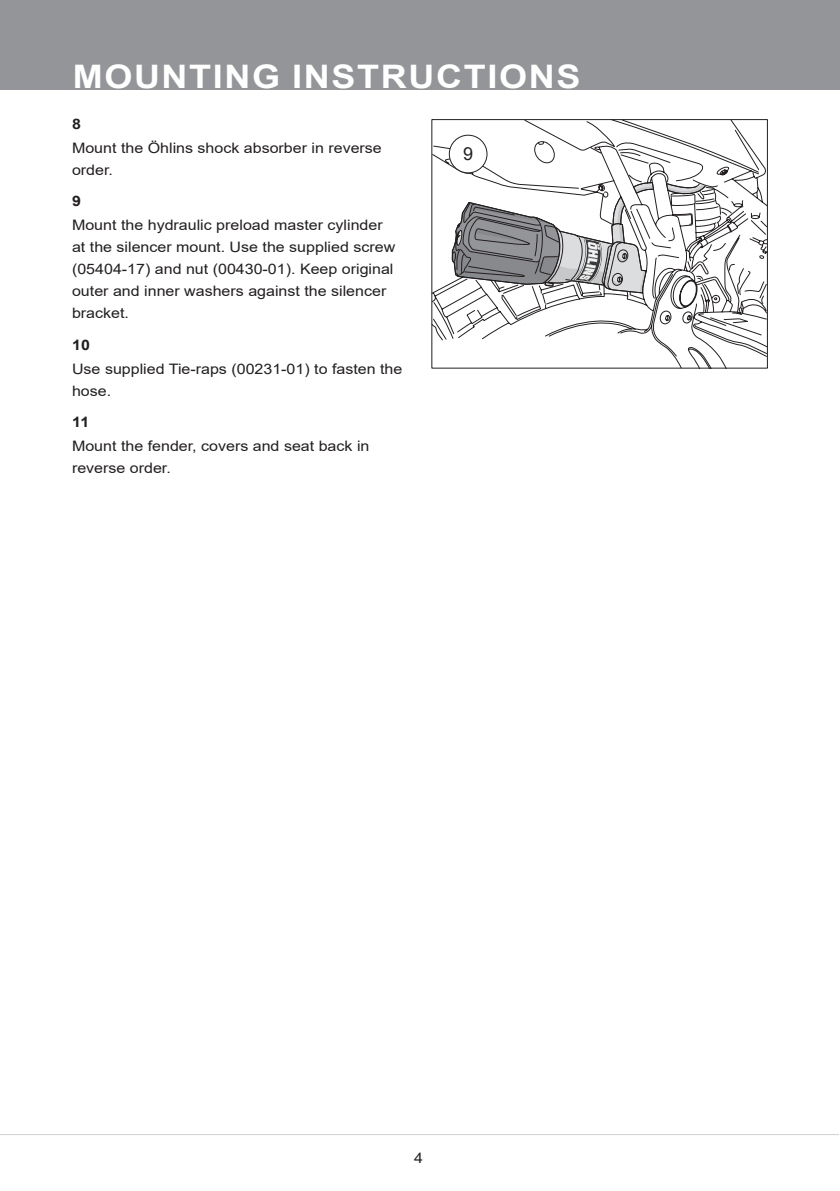
<style>
.page{position:relative;width:840px;height:1191px;background:#fff}
.page>*{position:absolute;margin:0;border:0;box-sizing:border-box;transform-origin:0 0}
._3_Header_Page_header_white{font:700 32.4px "Arial";letter-spacing:.045em;color:#fff;scale:1.11 1}
._10_Figure_no{font:18px "Arial";color:#231f20}
._6_Body_type{font:14.4px/22px "Arial";color:#231f20;scale:1.11 1}
._7_Body_type_StepNo_Small_Header{font:700 14.4px "Arial";color:#231f20;scale:1.11 1}
</style>
<div class="page">
<div style="left:0;top:0;width:839px;height:90px;background:#939598"></div>
<hr style="left:0;top:1134px;width:838px;height:1px;background:#d1d2d4">
<svg style="left:433px;top:121px;width:332px;height:246px"></svg>
<svg style="left:674px;top:214px;width:17px;height:10px"></svg>
<svg style="left:665px;top:183px;width:40px;height:11px"></svg>
<svg style="left:451px;top:182px;width:203px;height:112px"></svg>
<div style="left:431px;top:119px;width:336px;height:250px;border:1px solid #231f20"></div>
<div style="left:449px;top:135px;width:37px;height:38px;background:#fff;border-radius:50%"></div>
<div style="left:448px;top:135px;width:39px;height:38px;border:1px solid #231f20;border-radius:50%"></div>
<p class="_3_Header_Page_header_white" style="left:73px;top:53px;width:458px">MOUNTING INSTRUCTIONS</p>
<p class="_7_Body_type_StepNo_Small_Header" style="left:72px;top:113px;width:10px">8</p>
<p class="_6_Body_type" style="left:72px;top:137px;width:280px">Mount the Öhlins shock absorber in reverse order.</p>
<p class="_7_Body_type_StepNo_Small_Header" style="left:72px;top:191px;width:10px">9</p>
<p class="_6_Body_type" style="left:72px;top:214px;width:292px">Mount the hydraulic preload master cylinder at the silencer mount. Use the supplied screw (05404-17) and nut (00430-01). Keep original outer and inner washers against the silencer bracket.</p>
<p class="_7_Body_type_StepNo_Small_Header" style="left:72px;top:334px;width:18px">10</p>
<p class="_6_Body_type" style="left:72px;top:357px;width:299px">Use supplied Tie-raps (00231-01) to fasten the hose.</p>
<p class="_7_Body_type_StepNo_Small_Header" style="left:72px;top:412px;width:17px">11</p>
<p class="_6_Body_type" style="left:72px;top:435px;width:269px">Mount the fender, covers and seat back in reverse order.</p>
<p class="_10_Figure_no" style="left:463px;top:141px;width:12px">9</p>
<p class="_6_Body_type" style="left:414px;top:1146px;width:10px">4</p>
</div>
